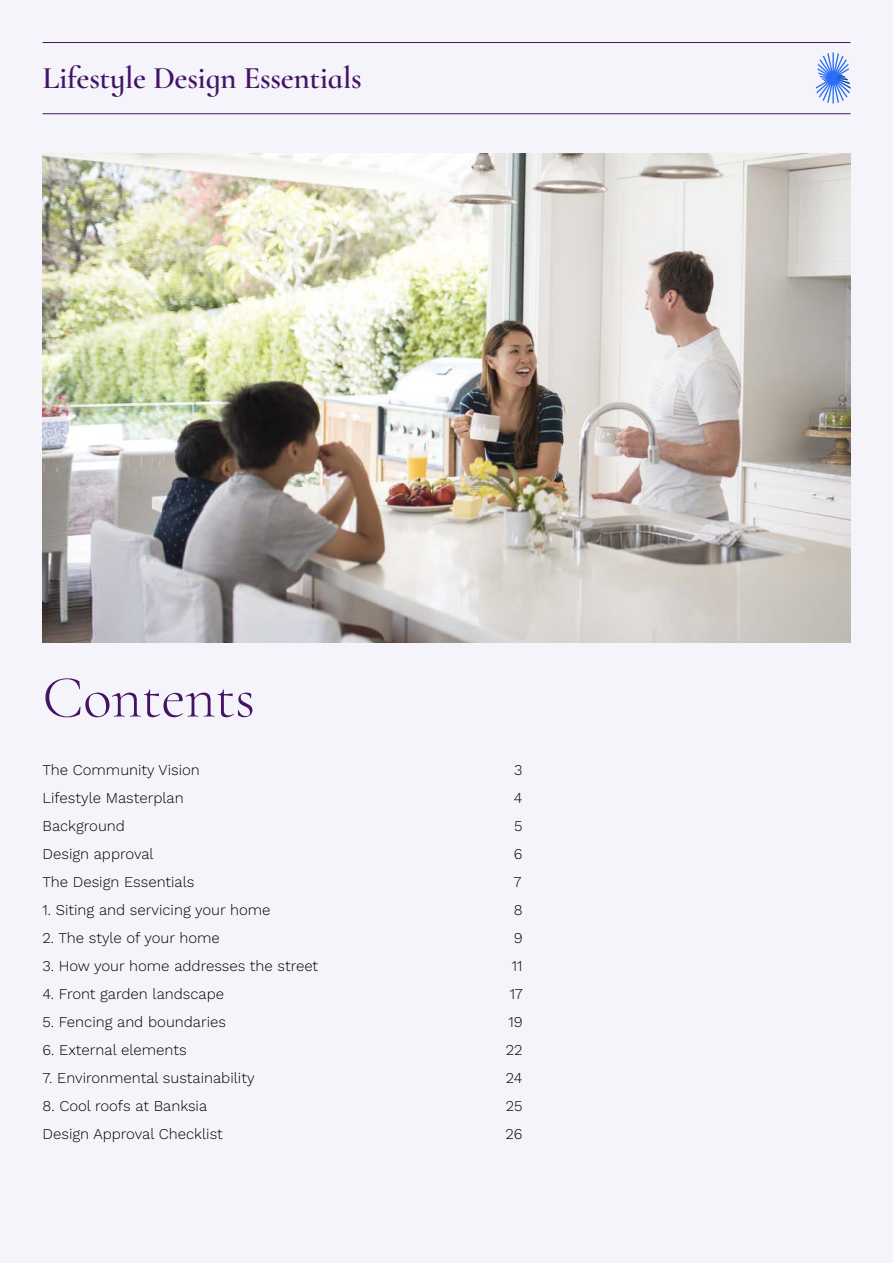
<style>
.page{position:relative;width:893px;height:1263px;background:#f5f4fb}
.page>*{position:absolute;margin:0;border:0;box-sizing:border-box;transform-origin:0 0}
.t1{font:300 60px "Cormorant Infant";letter-spacing:-.01em;color:#431465}
.t2{font:600 32.25px "Cormorant Infant";letter-spacing:-.01em;color:#431465}
.t3{font:600 31.5px "Cormorant Infant";letter-spacing:-.01em;color:#431465}
.t4{font:300 15px "Work Sans";color:#000}
</style>
<div class="page">
<hr style="left:43px;top:42px;width:807px;height:1px;background:#431465">
<hr style="left:43px;top:113px;width:807px;height:1px;background:#431465">
<svg style="left:816px;top:52px;width:34px;height:51px"></svg>
<img style="left:43px;top:153px;width:807px;height:489px">
<h2 class="t2" style="left:43px;top:58px;width:328px">Lifestyle Design Essentials</h2>
<h3 class="t3" style="left:43px;top:58px;width:321px">Lifestyle Design Essentials</h3>
<h1 class="t1" style="left:43px;top:661px;width:214px">Contents</h1>
<p class="t4" style="left:43px;top:759px;width:159px">The Community Vision</p>
<p class="t4" style="left:514px;top:759px;width:10px">3</p>
<p class="t4" style="left:43px;top:787px;width:143px">Lifestyle Masterplan</p>
<p class="t4" style="left:514px;top:787px;width:10px">4</p>
<p class="t4" style="left:43px;top:815px;width:84px">Background</p>
<p class="t4" style="left:514px;top:815px;width:10px">5</p>
<p class="t4" style="left:43px;top:843px;width:113px">Design approval</p>
<p class="t4" style="left:514px;top:843px;width:10px">6</p>
<p class="t4" style="left:43px;top:871px;width:153px">The Design Essentials</p>
<p class="t4" style="left:513px;top:871px;width:9px">7</p>
<p class="t4" style="left:43px;top:899px;width:230px">1. Siting and servicing your home</p>
<p class="t4" style="left:514px;top:899px;width:10px">8</p>
<p class="t4" style="left:43px;top:927px;width:179px">2. The style of your home</p>
<p class="t4" style="left:514px;top:927px;width:10px">9</p>
<p class="t4" style="left:43px;top:955px;width:277px">3. How your home addresses the street</p>
<p class="t4" style="left:512px;top:955px;width:12px">11</p>
<p class="t4" style="left:43px;top:983px;width:183px">4. Front garden landscape</p>
<p class="t4" style="left:510px;top:983px;width:15px">17</p>
<p class="t4" style="left:43px;top:1011px;width:185px">5. Fencing and boundaries</p>
<p class="t4" style="left:508px;top:1011px;width:16px">19</p>
<p class="t4" style="left:43px;top:1039px;width:146px">6. External elements</p>
<p class="t4" style="left:506px;top:1039px;width:18px">22</p>
<p class="t4" style="left:43px;top:1067px;width:213px">7. Environmental sustainability</p>
<p class="t4" style="left:506px;top:1067px;width:18px">24</p>
<p class="t4" style="left:43px;top:1095px;width:166px">8. Cool roofs at Banksia</p>
<p class="t4" style="left:506px;top:1095px;width:18px">25</p>
<p class="t4" style="left:43px;top:1123px;width:182px">Design Approval Checklist</p>
<p class="t4" style="left:505px;top:1123px;width:19px">26</p>
</div>
